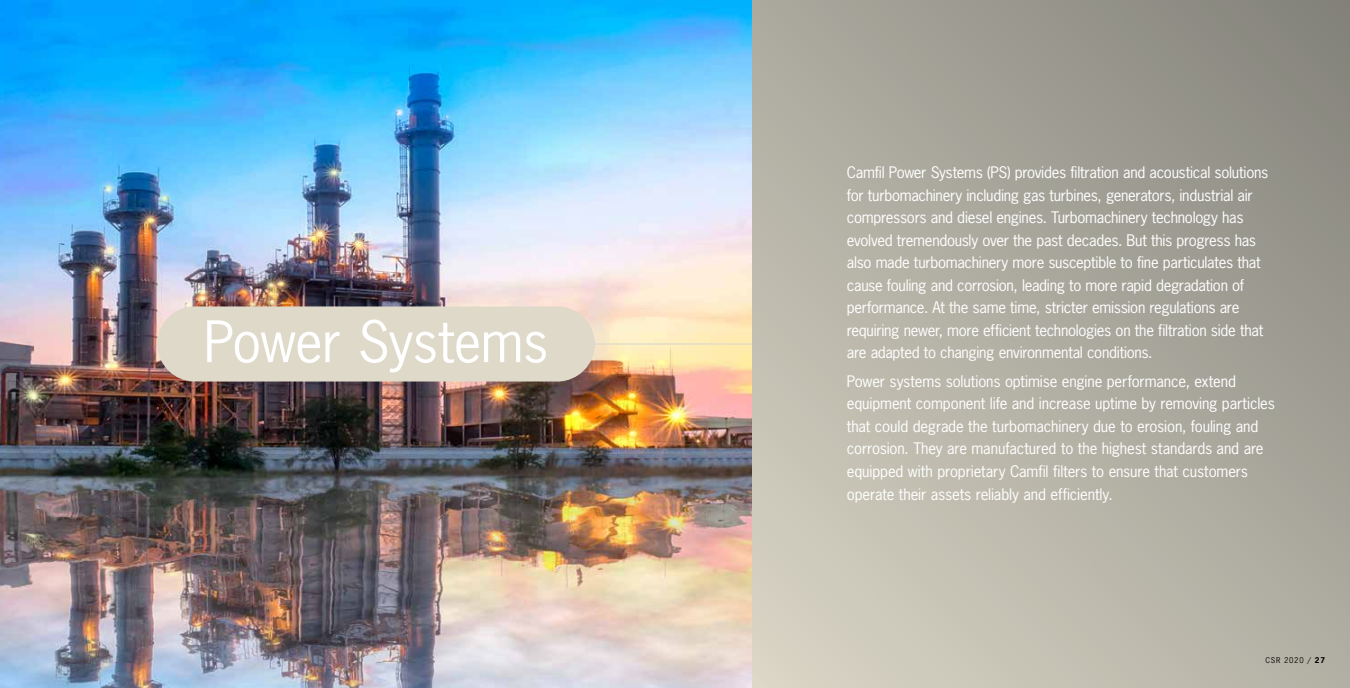
<style>
.page{position:relative;width:1350px;height:688px;background:#fff}
.page>*{position:absolute;margin:0;border:0;box-sizing:border-box;transform-origin:0 0}
.t1{font:53.75px "News Gothic";letter-spacing:-.015em;color:#fff}
.t2{font:15px/22.5px "News Gothic";letter-spacing:-.015em;color:#fff}
.t3{font:7.5px "News Gothic";letter-spacing:.1em;color:#000}
.s1{font-weight:700}
</style>
<div class="page">
<img style="left:0;top:0;width:752px;height:688px">
<hr style="left:182px;top:343px;width:598px;height:1px;background:#ded9c9">
<div style="left:157px;top:306px;width:438px;height:75px;background:#ded9c9;border-radius:38px"></div>
<svg style="left:752px;top:0;width:598px;height:688px;background:#aeaca0"></svg>
<h1 class="t1" style="left:204px;top:307px;width:346px">Power Systems</h1>
<p class="t2" style="left:847px;top:161px;width:423px">Camfil Power Systems (PS) provides filtration and acoustical solutions for turbomachinery including gas turbines, generators, industrial air compressors and diesel engines. Turbomachinery technology has evolved tremendously over the past decades. But this progress has also made turbomachinery more susceptible to fine particulates that cause fouling and corrosion, leading to more rapid degradation of performance. At the same time, stricter emission regulations are requiring newer, more efficient technologies on the filtration side that are adapted to changing environmental conditions.</p>
<p class="t2" style="left:847px;top:370px;width:430px">Power systems solutions optimise engine performance, extend equipment component life and increase uptime by removing particles that could degrade the turbomachinery due to erosion, fouling and corrosion. They are manufactured to the highest standards and are equipped with proprietary Camfil filters to ensure that customers operate their assets reliably and efficiently.</p>
<p class="t3" style="left:1265px;top:655px;width:61px">CSR 2020 / <span class="s1">27</span></p>
</div>
